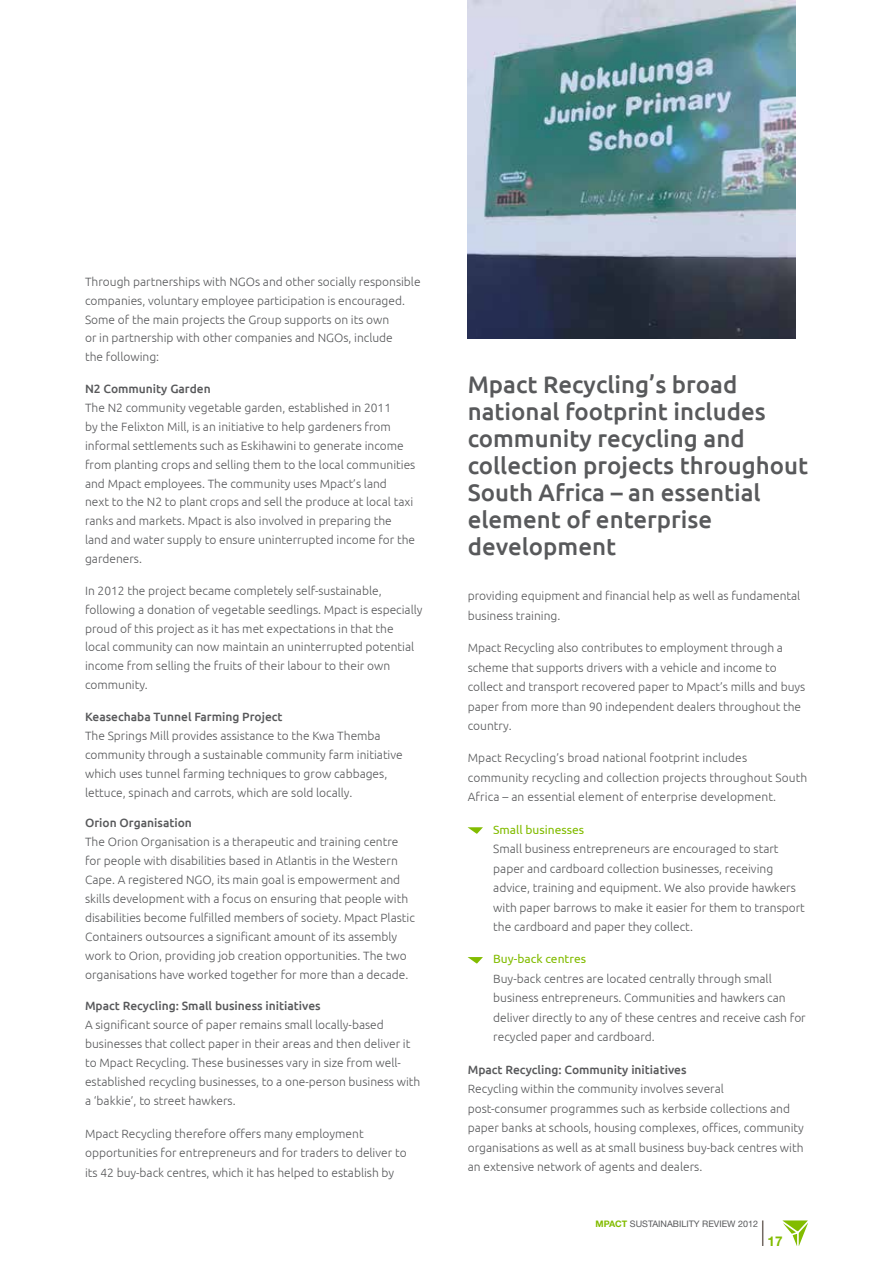
<style>
.page{position:relative;width:893px;height:1263px;background:#fff}
.page>*{position:absolute;margin:0;border:0;box-sizing:border-box;transform-origin:0 0}
.t1{font:500 24px/27px "Ubuntu";color:#58595b}
.t2{font:700 13.5px "Helvetica Neue LT Std";color:#82bc00}
.t3{font:300 12px/18.9px "Ubuntu";color:#58595b}
.t4{font:500 12px "Ubuntu";color:#58595b}
.t5{font:12px "Ubuntu";color:#82bc00}
.t6{font:9px "Helvetica Neue LT Std";color:#58595b}
.s1{font-weight:700;color:#82bc00}
</style>
<div class="page">
<svg style="left:762px;top:1220px;width:1px;height:26px"></svg>
<svg style="left:783px;top:1220px;width:25px;height:26px"></svg>
<svg style="left:468px;top:827px;width:15px;height:7px"></svg>
<svg style="left:468px;top:957px;width:15px;height:6px"></svg>
<img style="left:468px;top:0;width:327px;height:339px">
<p class="t3" style="left:85px;top:272px;width:337px">Through partnerships with NGOs and other socially responsible companies, voluntary employee participation is encouraged.<br>Some of the main projects the Group supports on its own<br>or in partnership with other companies and NGOs, include<br>the following:</p>
<p class="t4" style="left:85px;top:381px;width:127px">N2 Community Garden</p>
<p class="t3" style="left:85px;top:398px;width:332px">The N2 community vegetable garden, established in 2011<br>by the Felixton Mill, is an initiative to help gardeners from informal settlements such as Eskihawini to generate income from planting crops and selling them to the local communities and Mpact employees. The community uses Mpact’s land<br>next to the N2 to plant crops and sell the produce at local taxi ranks and markets. Mpact is also involved in preparing the land and water supply to ensure uninterrupted income for the gardeners.</p>
<p class="t3" style="left:85px;top:581px;width:339px">In 2012 the project became completely self-sustainable, following a donation of vegetable seedlings. Mpact is especially proud of this project as it has met expectations in that the<br>local community can now maintain an uninterrupted potential income from selling the fruits of their labour to their own community.</p>
<p class="t4" style="left:85px;top:709px;width:199px">Keasechaba Tunnel Farming Project</p>
<p class="t3" style="left:85px;top:726px;width:319px">The Springs Mill provides assistance to the Kwa Themba community through a sustainable community farm initiative which uses tunnel farming techniques to grow cabbages, lettuce, spinach and carrots, which are sold locally.</p>
<p class="t4" style="left:85px;top:815px;width:108px">Orion Organisation</p>
<p class="t3" style="left:85px;top:832px;width:331px">The Orion Organisation is a therapeutic and training centre for people with disabilities based in Atlantis in the Western Cape. A registered NGO, its main goal is empowerment and skills development with a focus on ensuring that people with disabilities become fulfilled members of society. Mpact Plastic Containers outsources a significant amount of its assembly work to Orion, providing job creation opportunities. The two organisations have worked together for more than a decade.</p>
<p class="t4" style="left:85px;top:998px;width:237px">Mpact Recycling: Small business initiatives</p>
<p class="t3" style="left:85px;top:1015px;width:337px">A significant source of paper remains small locally-based businesses that collect paper in their areas and then deliver it to Mpact Recycling. These businesses vary in size from well&shy;established recycling businesses, to a one-person business with a ‘bakkie’, to street hawkers.</p>
<p class="t3" style="left:85px;top:1123px;width:323px;line-height:19.5px">Mpact Recycling therefore offers many employment opportunities for entrepreneurs and for traders to deliver to its 42 buy-back centres, which it has helped to establish by</p>
<h1 class="t1" style="left:468px;top:370px;width:342px">Mpact Recycling’s broad national footprint includes community recycling and collection projects throughout<br>South Africa – an essential element of enterprise development</h1>
<p class="t3" style="left:468px;top:586px;width:334px;line-height:19.5px">providing equipment and financial help as well as fundamental business training.</p>
<p class="t3" style="left:468px;top:638px;width:339px;line-height:19.5px">Mpact Recycling also contributes to employment through a scheme that supports drivers with a vehicle and income to collect and transport recovered paper to Mpact’s mills and buys paper from more than 90 independent dealers throughout the country.</p>
<p class="t3" style="left:468px;top:748px;width:341px;line-height:19.5px">Mpact Recycling’s broad national footprint includes community recycling and collection projects throughout South<br>Africa – an essential element of enterprise development.</p>
<p class="t5" style="left:493px;top:822px;width:93px">Small businesses</p>
<p class="t3" style="left:493px;top:839px;width:313px;line-height:19.5px">Small business entrepreneurs are encouraged to start paper and cardboard collection businesses, receiving advice, training and equipment. We also provide hawkers with paper barrows to make it easier for them to transport the cardboard and paper they collect.</p>
<p class="t5" style="left:493px;top:952px;width:94px">Buy-back centres</p>
<p class="t3" style="left:493px;top:969px;width:314px;line-height:19.5px">Buy-back centres are located centrally through small business entrepreneurs. Communities and hawkers can deliver directly to any of these centres and receive cash for recycled paper and cardboard.</p>
<p class="t4" style="left:468px;top:1062px;width:220px">Mpact Recycling: Community initiatives</p>
<p class="t3" style="left:468px;top:1079px;width:338px;line-height:19.5px">Recycling within the community involves several post-consumer programmes such as kerbside collections and paper banks at schools, housing complexes, offices, community organisations as well as at small business buy-back centres with an extensive network of agents and dealers.</p>
<p class="t6" style="left:595px;top:1218px;width:164px"><span class="s1">MPACT</span> SUSTAINABILITY REVIEW 2012</p>
<p class="t2" style="left:768px;top:1233px;width:17px">17</p>
</div>
